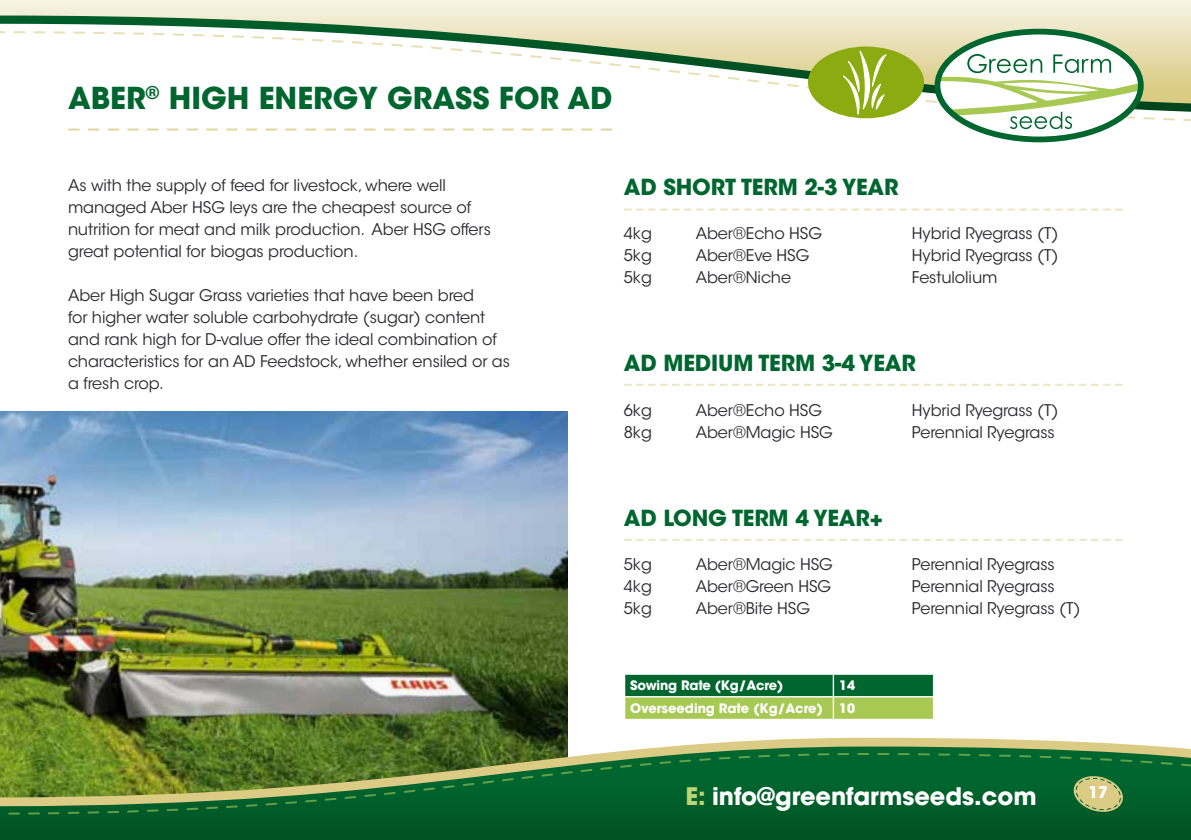
<style>
.page{position:relative;width:1191px;height:840px;background:#fff}
.page>*{position:absolute;margin:0;border:0;box-sizing:border-box;transform-origin:0 0}
.t1{font:700 30px "ITC Avant Garde Std";color:#00662f}
.t2{font:700 24px "ITC Avant Garde Std";color:#fff}
.t3{font:700 22px "ITC Avant Garde Std";letter-spacing:-.005em;color:#00662f}
.t4{font:16px/22px "ITC Avant Garde Std";letter-spacing:-.005em;color:#2a292d}
.t5{font:700 16px "ITC Avant Garde Std";color:#fff}
.t6{font:700 13px/22.6px "ITC Avant Garde Std";color:#fff;text-align:right}
.s1{color:#bad476}
</style>
<div class="page">
<img style="left:0;top:411px;width:567px;height:326px">
<svg style="left:69px;top:128px;width:542px;height:2px"></svg>
<svg style="left:624px;top:674px;width:310px;height:44px;background:#5c9d4c"></svg>
<svg style="left:625px;top:208px;width:497px;height:2px"></svg>
<svg style="left:625px;top:383px;width:497px;height:2px"></svg>
<svg style="left:625px;top:539px;width:497px;height:1px"></svg>
<svg style="left:0;top:737px;width:1153px;height:9px"></svg>
<svg style="left:0;top:746px;width:1191px;height:5px;background:#77934f"></svg>
<svg style="left:0;top:751px;width:1191px;height:88px;background:#1f6a2e"></svg>
<svg style="left:1071px;top:773px;width:54px;height:40px;background:#81a060"></svg>
<svg style="left:0;top:0;width:1191px;height:104px"></svg>
<svg style="left:937px;top:31px;width:203px;height:109px"></svg>
<div style="left:934px;top:29px;width:209px;height:113px;border:6px solid #00662f;border-radius:50%"></div>
<svg style="left:935px;top:54px;width:204px;height:75px"></svg>
<div style="left:808px;top:46px;width:116px;height:72px;background:#8bab10;border-radius:50%"></div>
<svg style="left:843px;top:51px;width:43px;height:63px"></svg>
<h1 class="t1" style="left:68px;top:78px;width:546px">ABER<sup>®</sup> HIGH ENERGY GRASS FOR AD</h1>
<p class="t4" style="left:68px;top:174px;width:424px">As with the supply of feed for livestock, where well managed Aber HSG leys are the cheapest source of nutrition for meat and milk production. Aber HSG offers great potential for biogas production.</p>
<p class="t4" style="left:68px;top:284px;width:443px">Aber High Sugar Grass varieties that have been bred<br>for higher water soluble carbohydrate (sugar) content and rank high for D-value offer the ideal combination of characteristics for an AD Feedstock, whether ensiled or as a fresh crop.</p>
<h3 class="t3" style="left:624px;top:173px;width:276px">AD SHORT TERM 2-3 YEAR</h3>
<p class="t4" style="left:624px;top:222px;width:30px">4kg</p>
<p class="t4" style="left:696px;top:222px;width:128px">Aber®Echo HSG</p>
<p class="t4" style="left:912px;top:222px;width:148px">Hybrid Ryegrass (T)</p>
<p class="t4" style="left:624px;top:244px;width:30px">5kg</p>
<p class="t4" style="left:696px;top:244px;width:115px">Aber®Eve HSG</p>
<p class="t4" style="left:912px;top:244px;width:148px">Hybrid Ryegrass (T)</p>
<p class="t4" style="left:624px;top:266px;width:30px">5kg</p>
<p class="t4" style="left:696px;top:266px;width:97px">Aber®Niche</p>
<p class="t4" style="left:912px;top:266px;width:87px">Festulolium</p>
<h3 class="t3" style="left:624px;top:349px;width:293px">AD MEDIUM TERM 3-4 YEAR</h3>
<p class="t4" style="left:624px;top:398px;width:30px">6kg</p>
<p class="t4" style="left:696px;top:398px;width:128px">Aber®Echo HSG</p>
<p class="t4" style="left:912px;top:398px;width:148px">Hybrid Ryegrass (T)</p>
<p class="t4" style="left:624px;top:420px;width:30px">8kg</p>
<p class="t4" style="left:696px;top:420px;width:139px">Aber®Magic HSG</p>
<p class="t4" style="left:912px;top:420px;width:144px">Perennial Ryegrass</p>
<h3 class="t3" style="left:624px;top:503px;width:261px">AD LONG TERM 4 YEAR+</h3>
<p class="t4" style="left:624px;top:552px;width:30px">5kg</p>
<p class="t4" style="left:696px;top:552px;width:139px">Aber®Magic HSG</p>
<p class="t4" style="left:912px;top:552px;width:144px">Perennial Ryegrass</p>
<p class="t4" style="left:624px;top:574px;width:30px">4kg</p>
<p class="t4" style="left:696px;top:574px;width:137px">Aber®Green HSG</p>
<p class="t4" style="left:912px;top:574px;width:144px">Perennial Ryegrass</p>
<p class="t4" style="left:624px;top:596px;width:30px">5kg</p>
<p class="t4" style="left:696px;top:596px;width:116px">Aber®Bite HSG</p>
<p class="t4" style="left:912px;top:596px;width:170px">Perennial Ryegrass (T)</p>
<p class="t6" style="left:630px;top:673px;width:154px">Sowing Rate (Kg/Acre)</p>
<p class="t6" style="left:630px;top:673px;width:226px">14<br>Overseeding Rate (Kg/Acre) 10</p>
<h2 class="t2" style="left:685px;top:779px;width:353px"><span class="s1">E:</span> info@greenfarmseeds.com</h2>
<p class="t5" style="left:1088px;top:781px;width:21px">17</p>
</div>
